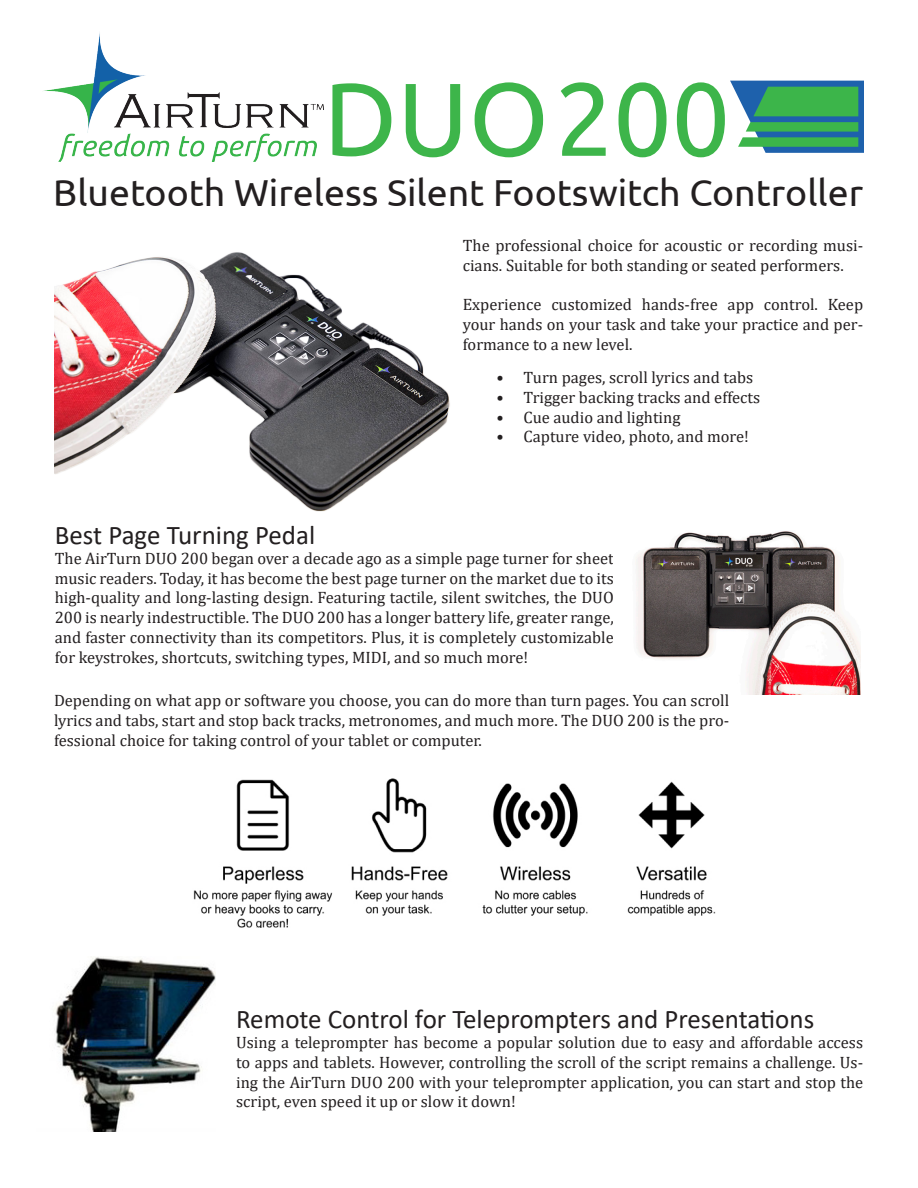
<style>
.page{position:relative;width:918px;height:1188px;background:#fff}
.page>*{position:absolute;margin:0;border:0;box-sizing:border-box;transform-origin:0 0}
.t1{font:103.5px "Ubuntu";color:#3db54a}
.t2{font:37.5px "Ubuntu";color:#231f20}
.t3{font:27px "Calibri";color:#231f20}
.t4{font:16.5px/19.8px "Cambria";color:#231f20;text-align:justify}
</style>
<div class="page">
<img style="left:193px;top:778px;width:523px;height:149px">
<img style="left:636px;top:531px;width:224px;height:164px">
<img style="left:55px;top:957px;width:161px;height:174px">
<img style="left:43px;top:32px;width:281px;height:130px">
<img style="left:55px;top:252px;width:395px;height:260px">
<svg style="left:730px;top:81px;width:134px;height:72px;background:#479f82"></svg>
<p class="t1" style="left:324px;top:56px;width:408px">DUO200</p>
<p class="t2" style="left:53px;top:170px;width:812px">Bluetooth Wireless Silent Footswitch Controller</p>
<p class="t4" style="left:463px;top:235px;width:402px">The professional choice for acoustic or recording musi&shy;cians. Suitable for both standing or seated performers.</p>
<p class="t4" style="left:463px;top:295px;width:402px">Experience customized hands-free app control. Keep your hands on your task and take your practice and per&shy;formance to a new level.</p>
<p class="t4" style="left:497px;top:367px;width:258px">• Turn pages, scroll lyrics and tabs</p>
<p class="t4" style="left:497px;top:387px;width:265px">• Trigger backing tracks and effects</p>
<p class="t4" style="left:497px;top:407px;width:186px">• Cue audio and lighting</p>
<p class="t4" style="left:497px;top:427px;width:254px">• Capture video, photo, and more!</p>
<p class="t3" style="left:55px;top:516px;width:262px">Best Page Turning Pedal</p>
<p class="t4" style="left:55px;top:548px;width:560px">The AirTurn DUO 200 began over a decade ago as a simple page turner for sheet music readers. Today, it has become the best page turner on the market due to its high-quality and long-lasting design. Featuring tactile, silent switches, the DUO 200 is nearly indestructible. The DUO 200 has a longer battery life, greater range, and faster connectivity than its competitors. Plus, it is completely customizable for keystrokes, shortcuts, switching types, MIDI, and so much more!</p>
<p class="t4" style="left:54px;top:691px;width:677px">Depending on what app or software you choose, you can do more than turn pages. You can scroll lyrics and tabs, start and stop back tracks, metronomes, and much more. The DUO 200 is the pro&shy;fessional choice for taking control of your tablet or computer.</p>
<p class="t3" style="left:236px;top:1001px;width:580px">Remote Control for Teleprompters and Presentations</p>
<p class="t4" style="left:236px;top:1032px;width:629px">Using a teleprompter has become a popular solution due to easy and affordable access to apps and tablets. However, controlling the scroll of the script remains a challenge. Us&shy;ing the AirTurn DUO 200 with your teleprompter application, you can start and stop the script, even speed it up or slow it down!</p>
</div>
